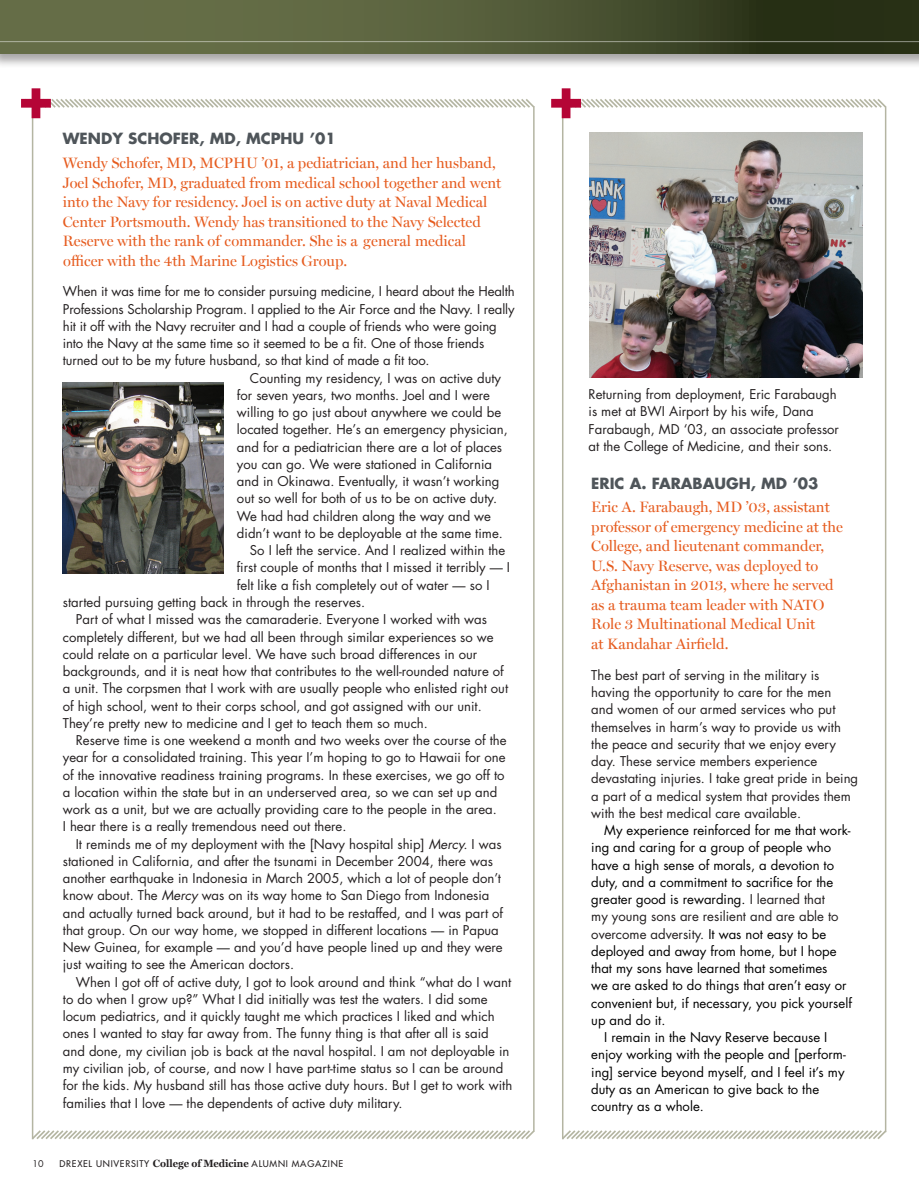
<style>
.page{position:relative;width:919px;height:1189px;background:#fff}
.page>*{position:absolute;margin:0;border:0;box-sizing:border-box;transform-origin:0 0}
.t1{font:15px/19.5px "Miller Display";color:#e65c1f}
.t2{font:700 15px "Futura";color:#4f555a}
.t3{font:13.2px/17.2px "Futura";color:#231f20}
.t4{font:13.2px "Futura";color:#000}
.t5{font:9px "Futura";letter-spacing:.08em;color:#231f20}
.t6{font:9px "Futura";color:#231f20}
.s1{font-style:italic}
.s2{font-family:"Miller Text";font-weight:700;font-size:10.5px}
.s3{color:#231f20}
.s4{color:#000}
</style>
<div class="page">
<img style="left:589px;top:132px;width:273px;height:245px">
<img style="left:63px;top:382px;width:160px;height:192px">
<hr style="left:32px;top:109px;width:1px;height:1030px;background:#b4b5a2">
<hr style="left:533px;top:106px;width:1px;height:1025px;background:#b4b5a2">
<hr style="left:884px;top:107px;width:2px;height:1025px;background:#b4b5a2">
<hr style="left:562px;top:109px;width:1px;height:1030px;background:#b4b5a2">
<svg style="left:21px;top:88px;width:514px;height:30px"></svg>
<svg style="left:551px;top:88px;width:336px;height:30px"></svg>
<svg style="left:562px;top:1128px;width:325px;height:12px"></svg>
<svg style="left:31px;top:1128px;width:504px;height:12px"></svg>
<div style="left:0;top:0;width:918px;height:68px;background:#231f20;opacity:.4"></div>
<svg style="left:0;top:0;width:918px;height:53px;background:#4e5635"></svg>
<hr style="left:0;top:41px;width:918px;height:1px;background:#fff">
<p class="t2" style="left:63px;top:128px;width:274px">WENDY SCHOFER, MD, MCPHU ’01</p>
<p class="t1" style="left:63px;top:153px;width:440px">Wendy Schofer, MD, MCPHU ’01, a pediatrician, and her husband, Joel Schofer, MD, graduated from medical school together and went into the Navy for residency. Joel is on active duty at Naval Medical Center Portsmouth. Wendy has transitioned to the Navy Selected Reserve with the rank of ommander. She is a eneral medical officer with the 4th Marine Logistics Group.</p>
<p class="t3" style="left:63px;top:283px;width:453px">When it was time for me to consider pursuing medicine, I heard about the Health</p>
<p class="t3" style="left:63px;top:300px;width:453px">Professions Scholarship Program. I applied to the Air Force and the Navy. I really</p>
<p class="t3" style="left:63px;top:317px;width:435px">hit it off with the Navy recruiter and I had a couple of friends who were going</p>
<p class="t3" style="left:63px;top:334px;width:423px">into the Navy at the same time so it seemed to be a fit. One of those friends</p>
<p class="t3" style="left:63px;top:352px;width:368px">turned out to be my future husband, so that kind of made a fit too.</p>
<p class="t3" style="left:250px;top:369px;width:252px">Counting my residency, I was on active duty</p>
<p class="t3" style="left:237px;top:386px;width:254px">for seven years, two months. Joel and I were</p>
<p class="t3" style="left:237px;top:403px;width:266px">willing to go just about anywhere we could be</p>
<p class="t3" style="left:237px;top:421px;width:272px">located together. He’s an emergency physician,</p>
<p class="t3" style="left:237px;top:438px;width:266px">and for a pediatrician there are a lot of places</p>
<p class="t3" style="left:237px;top:455px;width:256px">you can go. We were stationed in California</p>
<p class="t3" style="left:237px;top:472px;width:264px">and in Okinawa. Eventually, it wasn’t working</p>
<p class="t3" style="left:237px;top:490px;width:261px">out so well for both of us to be on active duty.</p>
<p class="t3" style="left:237px;top:507px;width:255px">We had had children along the way and we</p>
<p class="t3" style="left:237px;top:524px;width:267px">didn’t want to be deployable at the same time.</p>
<p class="t3" style="left:250px;top:541px;width:257px">So I left the service. And I realized within the</p>
<p class="t3" style="left:237px;top:559px;width:274px">first couple of months that I missed it terribly — I</p>
<p class="t3" style="left:237px;top:576px;width:254px">felt like a fish completely out of water — so I</p>
<p class="t3" style="left:63px;top:593px;width:304px">started pursuing getting back in through the reserves.</p>
<p class="t3" style="left:76px;top:610px;width:412px">Part of what I missed was the camaraderie. Everyone I worked with was</p>
<p class="t3" style="left:63px;top:628px;width:432px">completely different, but we had all been through similar experiences so we</p>
<p class="t3" style="left:63px;top:645px;width:416px">could relate on a particular level. We have such broad differences in our</p>
<p class="t3" style="left:63px;top:662px;width:442px">backgrounds, and it is neat how that contributes to the well-rounded nature of</p>
<p class="t3" style="left:63px;top:679px;width:447px">a unit. The corpsmen that I work with are usually people who enlisted right out</p>
<p class="t3" style="left:63px;top:697px;width:420px">of high school, went to their corps school, and got assigned with our unit.</p>
<p class="t3" style="left:63px;top:714px;width:366px">They’re pretty new to medicine and I get to teach them so much.</p>
<p class="t3" style="left:76px;top:731px;width:432px">Reserve time is one weekend a month and two weeks over the course of the</p>
<p class="t3" style="left:63px;top:748px;width:444px">year for a consolidated training. This year I’m hoping to go to Hawaii for one</p>
<p class="t3" style="left:63px;top:766px;width:443px">of the innovative readiness training programs. In these exercises, we go off to</p>
<p class="t3" style="left:63px;top:783px;width:436px">a location within the state but in an underserved area, so we can set up and</p>
<p class="t3" style="left:63px;top:800px;width:435px">work as a unit, but we are actually providing care to the people in the area.</p>
<p class="t3" style="left:63px;top:817px;width:285px">I hear there is a really tremendous need out there.</p>
<p class="t3" style="left:76px;top:835px;width:427px">It reminds me of my deployment with the [Navy hospital ship] <span class="s1">Mercy.</span> I was</p>
<p class="t3" style="left:63px;top:852px;width:431px">stationed in California, and after the tsunami in December 2004, there was</p>
<p class="t3" style="left:63px;top:869px;width:439px">another earthquake in Indonesia in March 2005, which a lot of people don’t</p>
<p class="t3" style="left:63px;top:886px;width:428px">know about. The <span class="s1">Mercy</span> was on its way home to San Diego from Indonesia</p>
<p class="t3" style="left:63px;top:904px;width:442px">and actually turned back around, but it had to be restaffed, and I was part of</p>
<p class="t3" style="left:63px;top:921px;width:437px">that group. On our way home, we stopped in different locations — in Papua</p>
<p class="t3" style="left:63px;top:938px;width:441px">New Guinea, for example — and you’d have people lined up and they were</p>
<p class="t3" style="left:63px;top:955px;width:233px">just waiting to see the American doctors.</p>
<p class="t3" style="left:76px;top:973px;width:437px">When I got off of active duty, I got to look around and think “what do I want</p>
<p class="t3" style="left:63px;top:990px;width:426px">to do when I grow up?” What I did initially was test the waters. I did some</p>
<p class="t3" style="left:63px;top:1007px;width:433px">locum pediatrics, and it quickly taught me which practices I liked and which</p>
<p class="t3" style="left:63px;top:1024px;width:427px">ones I wanted to stay far away from. The funny thing is that after all is said</p>
<p class="t3" style="left:63px;top:1042px;width:448px">and done, my civilian job is back at the naval hospital. I am not deployable in</p>
<p class="t3" style="left:63px;top:1059px;width:442px">my civilian job, of course, and now I have part-time status so I can be around</p>
<p class="t3" style="left:63px;top:1076px;width:451px">for the kids. My husband still has those active duty hours. But I get to work with</p>
<p class="t3" style="left:63px;top:1093px;width:341px">families that I love — the dependents of active duty military.</p>
<p class="t1" style="left:224px;top:231px;width:8px">c</p>
<p class="t1" style="left:363px;top:231px;width:9px">g</p>
<p class="t6" style="left:33px;top:1157px;width:13px">10</p>
<p class="t5" style="left:60px;top:1157px;width:285px">DREXEL UNIVERSITY <span class="s2">College of Medicine</span> ALUMNI MAGAZINE</p>
<p class="t3" style="left:588px;top:385px;width:252px">Returning from deployment, Eric Farabaugh is met at BWI Airport by his wife, Dana Farabaugh, MD ‘03, an associate professor at the College of Medicine, and their sons.</p>
<p class="t2" style="left:591px;top:472px;width:229px">ERIC A. FARABAUGH, MD ’03</p>
<p class="t1" style="left:591px;top:497px;width:253px">Eric A. Farabaugh, MD ’03, assistant professor of emergency medicine at the College, and lieutenant commander, U.S. Navy Reserve, was deployed to Afghanistan in 2013, where he served as a trauma team leader with NATO Role 3 Multinational Medical Unit<br>at Kandahar Airfield.</p>
<p class="t3" style="left:591px;top:666px;width:268px">The best part of serving in the military is having the opportunity to care for the men<br>and women of our armed services who put themselves in harm’s way to provide us with the peace and security that we enjoy every day. These service members experience devastating injuries. I take great pride in being a part of a medical system that provides them with the best medical care available.</p>
<p class="t4" style="left:604px;top:821px;width:248px">My experience reinforced for me that work-</p>
<p class="t4" style="left:591px;top:838px;width:241px">ing and caring for a group of people who</p>
<p class="t4" style="left:591px;top:855px;width:244px">have a high sense of morals, a devotion to</p>
<p class="t4" style="left:591px;top:872px;width:243px">duty, and a commitment to sacrifice for the</p>
<p class="t4" style="left:591px;top:890px;width:235px">greater good is rewarding. <span class="s3">I learned that</span></p>
<p class="t3" style="left:591px;top:907px;width:249px">my young sons are resilient and are able to</p>
<p class="t3" style="left:591px;top:924px;width:236px">overcome adversity. <span class="s4">It was not easy to be</span></p>
<p class="t4" style="left:591px;top:941px;width:247px">deployed and away from home, but I hope</p>
<p class="t4" style="left:591px;top:959px;width:238px">that my sons have learned that sometimes</p>
<p class="t4" style="left:591px;top:976px;width:257px">we are asked to do things that aren’t easy or</p>
<p class="t4" style="left:591px;top:993px;width:262px">convenient but, if necessary, you pick yourself</p>
<p class="t4" style="left:591px;top:1010px;width:76px">up and do it.</p>
<p class="t4" style="left:604px;top:1028px;width:224px">I remain in the Navy Reserve because I</p>
<p class="t4" style="left:591px;top:1045px;width:256px">enjoy working with the people and [perform-</p>
<p class="t4" style="left:591px;top:1062px;width:255px">ing] service beyond myself, and I feel it’s my</p>
<p class="t4" style="left:591px;top:1079px;width:229px">duty as an American to give back to the</p>
<p class="t4" style="left:591px;top:1097px;width:114px">country as a whole.</p>
</div>
